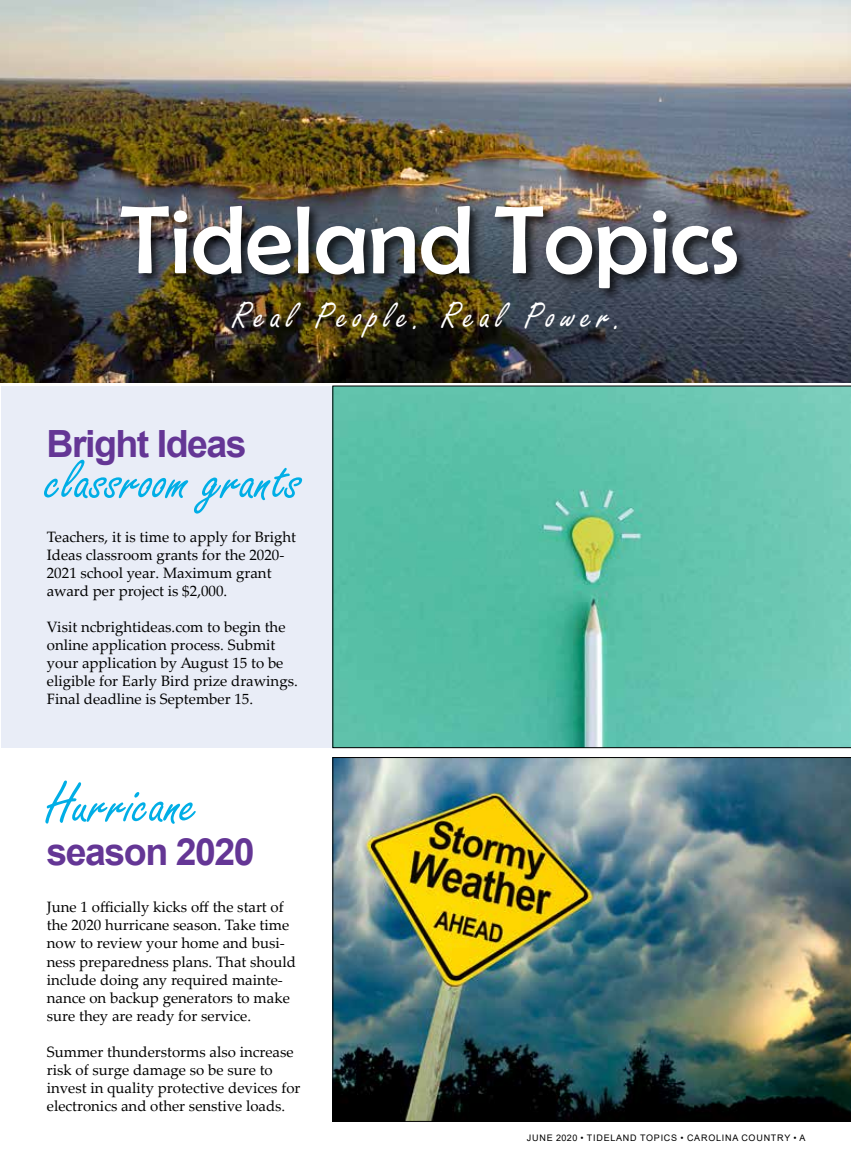
<style>
.page{position:relative;width:851px;height:1175px;background:#fff}
.page>*{position:absolute;margin:0;border:0;box-sizing:border-box;transform-origin:0 0}
.t1{font:60px "Freestyle Script";color:#00aee6}
.t2{font:39px "Freestyle Script";letter-spacing:.14em;color:#fff}
.t3{font:700 37.5px "Arial";letter-spacing:-.04em;color:#643695}
.t4{font:15px/18px "Palatino Linotype";color:#000}
.t5{font:9px "Arial";letter-spacing:.085em;color:#000}
</style>
<div class="page">
<img style="left:0;top:0;width:850px;height:382px">
<div style="left:2px;top:386px;width:848px;height:361px;background:#e9edf7"></div>
<div style="left:118px;top:203px;width:632px;height:99px;background:#000;opacity:.75"></div>
<img style="left:120px;top:206px;width:616px;height:82px">
<svg style="left:332px;top:386px;width:518px;height:362px;background:#60c0a9"></svg>
<img style="left:332px;top:757px;width:518px;height:364px">
<h2 class="t2" style="left:232px;top:295px;width:392px">Real People. Real Power.</h2>
<h3 class="t3" style="left:46px;top:417px;width:202px">Bright Ideas</h3>
<h1 class="t1" style="left:46px;top:448px;width:257px">classroom grants</h1>
<p class="t4" style="left:47px;top:527px;width:251px">Teachers, it is time to apply for Bright Ideas classroom grants for the 2020- 2021 school year. Maximum grant award per project is $2,000.</p>
<p class="t4" style="left:47px;top:617px;width:252px">Visit ncbrightideas.com to begin the online application process. Submit your application by August 15 to be eligible for Early Bird prize drawings.<br>Final deadline is September 15.</p>
<h1 class="t1" style="left:46px;top:771px;width:153px">Hurricane</h1>
<h3 class="t3" style="left:46px;top:825px;width:210px">season 2020</h3>
<p class="t4" style="left:47px;top:897px;width:251px">June 1 officially kicks off the start of the 2020 hurricane season. Take time now to review your home and busi&shy;ness preparedness plans. That should include doing any required mainte&shy;nance on backup generators to make sure they are ready for service.</p>
<p class="t4" style="left:47px;top:1041px;width:255px">Summer thunderstorms also increase risk of surge damage so be sure to invest in quality protective devices for electronics and other senstive loads.</p>
<p class="t5" style="left:527px;top:1131px;width:280px">JUNE 2020 • TIDELAND TOPICS • CAROLINA COUNTRY • A</p>
</div>
